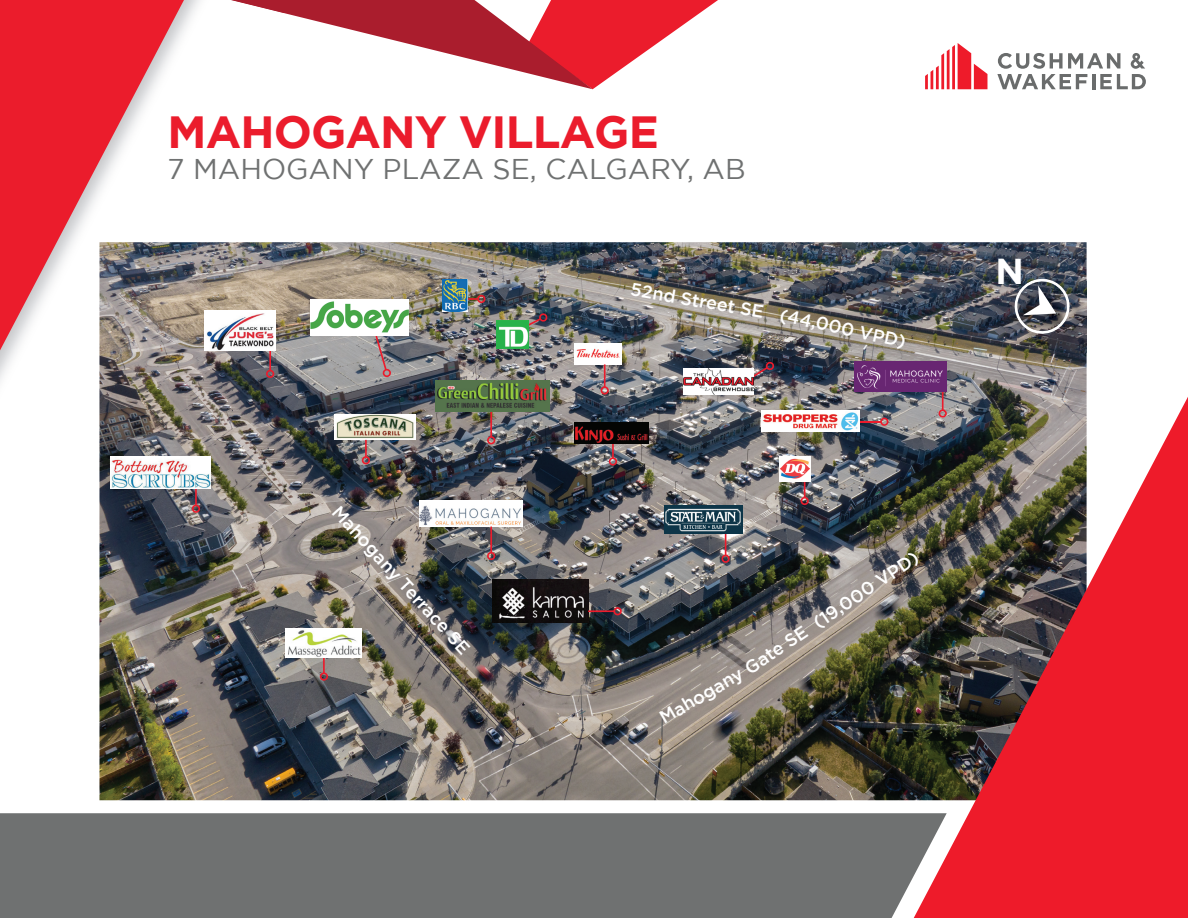
<style>
.page{position:relative;width:1188px;height:918px;background:#fff}
.page>*{position:absolute;margin:0;border:0;box-sizing:border-box;transform-origin:0 0}
.t1{font:700 45px "Gotham";letter-spacing:-.02em;color:#eb1c2c}
.t2{font:700 36px "Gotham";color:#fff}
.t3{font:28.5px "Gotham";color:#6f7171}
.t4{font:500 18px "Gotham";color:#fff}
</style>
<div class="page">
<svg style="left:284px;top:0;width:434px;height:89px"></svg>
<img style="left:231px;top:0;width:53px;height:13px">
<svg style="left:0;top:0;width:184px;height:350px;fill:#eb1c2c"></svg>
<div style="left:0;top:813px;width:910px;height:105px;background:#6f7171"></div>
<svg style="left:925px;top:43px;width:62px;height:46px"></svg>
<svg style="left:997px;top:53px;width:149px;height:36px"></svg>
<img style="left:99px;top:242px;width:988px;height:558px">
<img style="left:1017px;top:281px;width:70px;height:71px">
<svg style="left:1011px;top:275px;width:62px;height:63px"></svg>
<hr style="left:857px;top:421px;width:24px;height:2px;background:#eb1c2c">
<div style="left:880px;top:418px;width:8px;height:8px;border:2px solid #eb1c2c;border-radius:50%"></div>
<img style="left:574px;top:344px;width:47px;height:21px">
<svg style="left:910px;top:386px;width:278px;height:532px;fill:#ee1b2a"></svg>
<svg style="left:371px;top:335px;width:20px;height:43px"></svg>
<div style="left:310px;top:299px;width:98px;height:36px;background:#fff"></div>
<img style="left:310px;top:301px;width:98px;height:31px">
<hr style="left:604px;top:364px;width:2px;height:23px;background:#eb1c2c">
<div style="left:601px;top:386px;width:8px;height:9px;border:2px solid #eb1c2c;border-radius:50%"></div>
<hr style="left:725px;top:522px;width:1px;height:33px;background:#eb1c2c">
<div style="left:721px;top:555px;width:9px;height:8px;border:2px solid #eb1c2c;border-radius:50%"></div>
<svg style="left:612px;top:444px;width:2px;height:13px"></svg>
<div style="left:609px;top:457px;width:8px;height:9px;border:2px solid #eb1c2c;border-radius:50%"></div>
<img style="left:664px;top:506px;width:79px;height:28px">
<svg style="left:468px;top:298px;width:9px;height:2px"></svg>
<div style="left:477px;top:295px;width:8px;height:8px;border:2px solid #eb1c2c;border-radius:50%"></div>
<svg style="left:521px;top:312px;width:27px;height:18px"></svg>
<img style="left:497px;top:321px;width:32px;height:28px">
<img style="left:443px;top:280px;width:24px;height:32px">
<svg style="left:747px;top:360px;width:28px;height:21px"></svg>
<div style="left:684px;top:368px;width:69px;height:27px;background:#fff"></div>
<img style="left:684px;top:369px;width:69px;height:25px">
<div style="left:761px;top:410px;width:98px;height:22px;background:#fff"></div>
<img style="left:762px;top:412px;width:97px;height:18px">
<hr style="left:942px;top:390px;width:2px;height:20px;background:#eb1c2c">
<div style="left:939px;top:409px;width:8px;height:9px;border:2px solid #eb1c2c;border-radius:50%"></div>
<img style="left:855px;top:362px;width:92px;height:30px">
<svg style="left:804px;top:481px;width:1px;height:16px"></svg>
<div style="left:801px;top:497px;width:8px;height:8px;border:2px solid #eb1c2c;border-radius:50%"></div>
<img style="left:779px;top:457px;width:32px;height:24px">
<img style="left:420px;top:500px;width:103px;height:26px">
<hr style="left:490px;top:527px;width:2px;height:26px;background:#eb1c2c">
<div style="left:487px;top:552px;width:8px;height:8px;border:2px solid #eb1c2c;border-radius:50%"></div>
<img style="left:335px;top:415px;width:81px;height:25px">
<svg style="left:365px;top:440px;width:2px;height:16px"></svg>
<div style="left:362px;top:456px;width:8px;height:8px;border:2px solid #eb1c2c;border-radius:50%"></div>
<svg style="left:195px;top:489px;width:2px;height:16px"></svg>
<div style="left:192px;top:505px;width:8px;height:8px;border:2px solid #eb1c2c;border-radius:50%"></div>
<img style="left:110px;top:456px;width:101px;height:33px">
<svg style="left:323px;top:657px;width:2px;height:15px"></svg>
<div style="left:320px;top:672px;width:8px;height:9px;border:2px solid #eb1c2c;border-radius:50%"></div>
<img style="left:286px;top:629px;width:76px;height:28px">
<img style="left:205px;top:310px;width:71px;height:40px">
<hr style="left:269px;top:351px;width:2px;height:20px;background:#eb1c2c">
<div style="left:266px;top:370px;width:8px;height:8px;border:2px solid #eb1c2c;border-radius:50%"></div>
<hr style="left:490px;top:406px;width:2px;height:31px;background:#eb1c2c">
<div style="left:487px;top:436px;width:8px;height:8px;border:2px solid #eb1c2c;border-radius:50%"></div>
<img style="left:574px;top:423px;width:75px;height:21px">
<img style="left:493px;top:579px;width:95px;height:43px">
<hr style="left:588px;top:610px;width:26px;height:2px;background:#eb1c2c">
<div style="left:614px;top:607px;width:8px;height:8px;border:2px solid #eb1c2c;border-radius:50%"></div>
<img style="left:435px;top:381px;width:115px;height:31px">
<svg style="left:897px;top:334px;width:9px;height:16px"></svg>
<h1 class="t1" style="left:168px;top:106px;width:493px">MAHOGANY VILLAGE</h1>
<h3 class="t3" style="left:168px;top:154px;width:580px">7 MAHOGANY PLAZA SE, CALGARY, AB</h3>
<p class="t4" style="left:633px;top:278px;width:136px;rotate:10deg">52nd Street SE</p>
<p class="t4" style="left:782px;top:305px;width:123px;rotate:12deg">(44,000 VPD</p>
<p class="t4" style="left:344px;top:501px;width:196px;rotate:48deg">Mahogany Terrace SE</p>
<p class="t4" style="left:753px;top:654px;width:192px;rotate:-34deg">ate SE (19,000 VPD)</p>
<p class="t4" style="left:656px;top:710px;width:114px;rotate:-30deg">Mahogany G</p>
<h2 class="t2" style="left:996px;top:250px;width:30px">N</h2>
</div>
